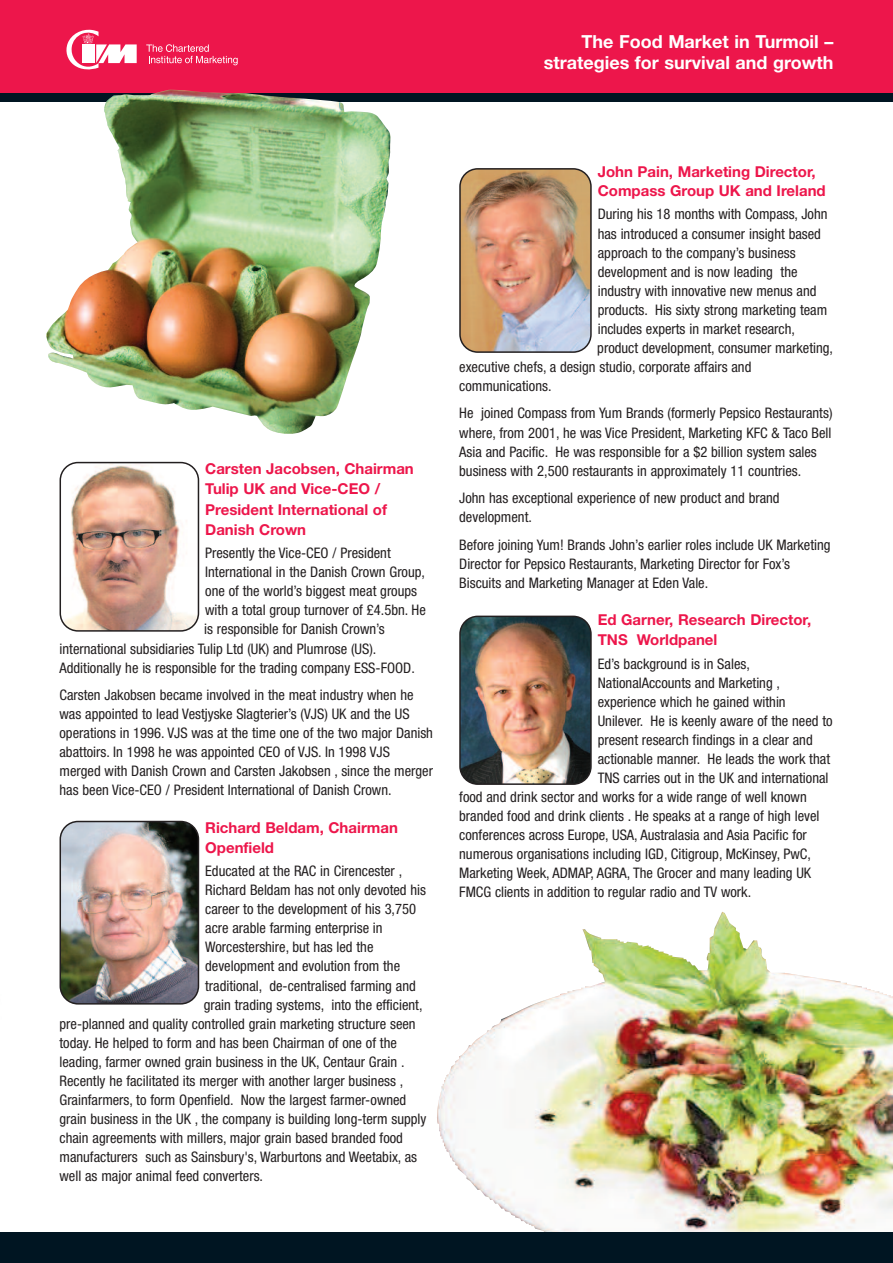
<style>
.page{position:relative;width:893px;height:1263px;background:#fff}
.page>*{position:absolute;margin:0;border:0;box-sizing:border-box;transform-origin:0 0}
.t1{font:700 18px/21px "Helvetica Neue";color:#fff;text-align:right}
.t2{font:700 15px/20.2px "Helvetica Neue";color:#ed164b}
.t3{font:condensed 14.55px/19px "Helvetica Neue";color:#231f20}
</style>
<div class="page">
<img style="left:437px;top:912px;width:456px;height:320px">
<div style="left:0;top:0;width:893px;height:102px;background:#ed164b"></div>
<div style="left:0;top:1232px;width:893px;height:31px;background:#001522"></div>
<div style="left:0;top:94px;width:893px;height:8px;background:#001522"></div>
<svg style="left:66px;top:30px;width:71px;height:40px"></svg>
<svg style="left:146px;top:44px;width:92px;height:21px"></svg>
<img style="left:60px;top:462px;width:139px;height:170px">
<img style="left:60px;top:821px;width:139px;height:183px">
<img style="left:459px;top:168px;width:133px;height:185px">
<img style="left:459px;top:616px;width:133px;height:169px">
<img style="left:46px;top:89px;width:345px;height:345px">
<p class="t1" style="left:544px;top:31px;width:291px">The Food Market in Turmoil – strategies for survival and growth</p>
<p class="t2" style="left:205px;top:458px;width:210px">Carsten Jacobsen, Chairman<br>Tulip UK and Vice-CEO /<br>President International of<br>Danish Crown</p>
<p class="t3" style="left:205px;top:545px;width:187px">Presently the Vice-CEO / President</p>
<p class="t3" style="left:205px;top:564px;width:221px">International in the Danish Crown Group,</p>
<p class="t3" style="left:205px;top:583px;width:213px">one of the world’s biggest meat groups</p>
<p class="t3" style="left:205px;top:602px;width:222px">with a total group turnover of £4.5bn. He</p>
<p class="t3" style="left:204px;top:621px;width:182px">is responsible for Danish Crown’s</p>
<p class="t3" style="left:60px;top:640px;width:318px">international subsidiaries Tulip Ltd (UK) and Plumrose (US).</p>
<p class="t3" style="left:60px;top:659px;width:357px">Additionally he is responsible for the trading company ESS-FOOD.</p>
<p class="t3" style="left:60px;top:687px;width:375px">Carsten Jakobsen became involved in the meat industry when he was appointed to lead Vestjyske Slagterier’s (VJS) UK and the US operations in 1996. VJS was at the time one of the two major Danish abattoirs. In 1998 he was appointed CEO of VJS. In 1998 VJS merged with Danish Crown and Carsten Jakobsen , since the merger has been Vice-CEO / President International of Danish Crown.</p>
<p class="t2" style="left:205px;top:817px;width:194px">Richard Beldam, Chairman<br>Openfield</p>
<p class="t3" style="left:205px;top:863px;width:199px">Educated at the RAC in Cirencester ,</p>
<p class="t3" style="left:205px;top:882px;width:222px">Richard Beldam has not only devoted his</p>
<p class="t3" style="left:205px;top:901px;width:212px">career to the development of his 3,750</p>
<p class="t3" style="left:205px;top:920px;width:179px">acre arable farming enterprise in</p>
<p class="t3" style="left:205px;top:939px;width:170px">Worcestershire, but has led the</p>
<p class="t3" style="left:205px;top:958px;width:196px">development and evolution from the</p>
<p class="t3" style="left:205px;top:977px;width:212px">traditional, de-centralised farming and</p>
<p class="t3" style="left:204px;top:996px;width:220px">grain trading systems, into the efficient,</p>
<p class="t3" style="left:60px;top:1015px;width:358px">pre-planned and quality controlled grain marketing structure seen</p>
<p class="t3" style="left:60px;top:1034px;width:339px">today. He helped to form and has been Chairman of one of the</p>
<p class="t3" style="left:60px;top:1053px;width:346px">leading, farmer owned grain business in the UK, Centaur Grain .</p>
<p class="t3" style="left:60px;top:1072px;width:345px">Recently he facilitated its merger with another larger business ,</p>
<p class="t3" style="left:60px;top:1091px;width:348px">Grainfarmers, to form Openfield. Now the largest farmer-owned</p>
<p class="t3" style="left:60px;top:1110px;width:368px">grain business in the UK , the company is building long-term supply</p>
<p class="t3" style="left:60px;top:1129px;width:345px">chain agreements with millers, major grain based branded food</p>
<p class="t3" style="left:60px;top:1148px;width:359px">manufacturers such as Sainsbury's, Warburtons and Weetabix, as</p>
<p class="t3" style="left:60px;top:1167px;width:205px">well as major animal feed converters.</p>
<p class="t2" style="left:598px;top:162px;width:230px;line-height:19px">John Pain, Marketing Director,<br>Compass Group UK and Ireland</p>
<p class="t3" style="left:598px;top:206px;width:231px">During his 18 months with Compass, John</p>
<p class="t3" style="left:598px;top:225px;width:225px">has introduced a consumer insight based</p>
<p class="t3" style="left:598px;top:244px;width:199px">approach to the company’s business</p>
<p class="t3" style="left:598px;top:263px;width:201px">development and is now leading the</p>
<p class="t3" style="left:598px;top:282px;width:220px">industry with innovative new menus and</p>
<p class="t3" style="left:598px;top:301px;width:231px">products. His sixty strong marketing team</p>
<p class="t3" style="left:598px;top:320px;width:199px">includes experts in market research,</p>
<p class="t3" style="left:597px;top:339px;width:237px">product development, consumer marketing,</p>
<p class="t3" style="left:459px;top:358px;width:294px">executive chefs, a design studio, corporate affairs and</p>
<p class="t3" style="left:459px;top:377px;width:94px">communications.</p>
<p class="t3" style="left:459px;top:405px;width:375px">He joined Compass from Yum Brands (formerly Pepsico Restaurants) where, from 2001, he was Vice President, Marketing KFC &amp; Taco Bell Asia and Pacific. He was responsible for a $2 billion system sales business with 2,500 restaurants in approximately 11 countries.</p>
<p class="t3" style="left:459px;top:490px;width:322px">John has exceptional experience of new product and brand development.</p>
<p class="t3" style="left:459px;top:536px;width:373px">Before joining Yum! Brands John’s earlier roles include UK Marketing<br>Director for Pepsico Restaurants, Marketing Director for Fox’s<br>Biscuits and Marketing Manager at Eden Vale.</p>
<p class="t2" style="left:598px;top:609px;width:215px">Ed Garner, Research Director,<br>TNS Worldpanel</p>
<p class="t3" style="left:598px;top:655px;width:154px">Ed’s background is in Sales,</p>
<p class="t3" style="left:598px;top:674px;width:184px">NationalAccounts and Marketing ,</p>
<p class="t3" style="left:598px;top:693px;width:189px">experience which he gained within</p>
<p class="t3" style="left:598px;top:712px;width:236px">Unilever. He is keenly aware of the need to</p>
<p class="t3" style="left:598px;top:731px;width:217px">present research findings in a clear and</p>
<p class="t3" style="left:598px;top:750px;width:234px">actionable manner. He leads the work that</p>
<p class="t3" style="left:598px;top:770px;width:232px">TNS carries out in the UK and international</p>
<p class="t3" style="left:459px;top:789px;width:349px">food and drink sector and works for a wide range of well known</p>
<p class="t3" style="left:459px;top:808px;width:362px">branded food and drink clients . He speaks at a range of high level</p>
<p class="t3" style="left:459px;top:827px;width:349px">conferences across Europe, USA, Australasia and Asia Pacific for</p>
<p class="t3" style="left:459px;top:846px;width:353px">numerous organisations including IGD, Citigroup, McKinsey, PwC,</p>
<p class="t3" style="left:459px;top:865px;width:353px">Marketing Week, ADMAP, AGRA, The Grocer and many leading UK</p>
<p class="t3" style="left:459px;top:884px;width:293px">FMCG clients in addition to regular radio and TV work.</p>
</div>
